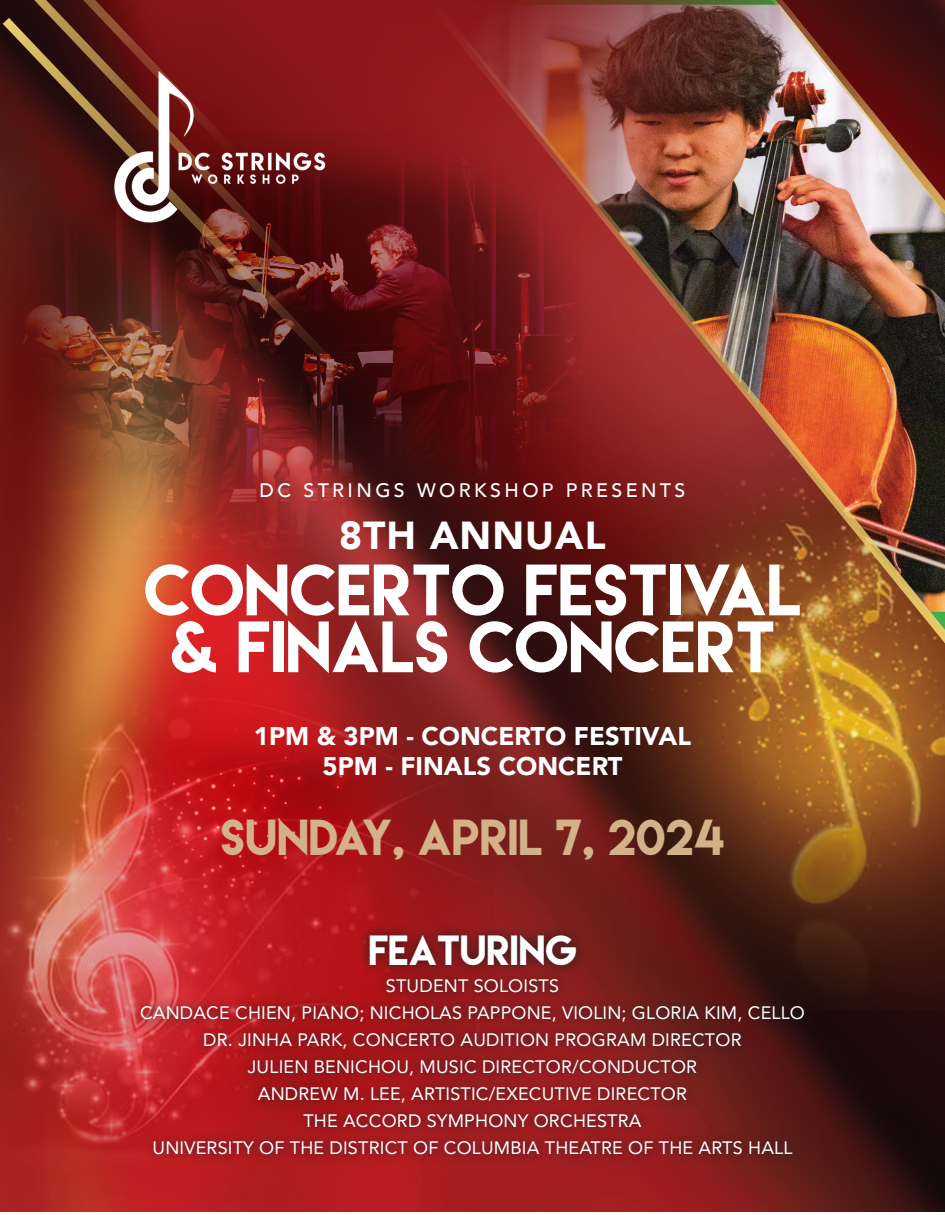
<style>
.page{position:relative;width:945px;height:1215px;background:#fff}
.page>*{position:absolute;margin:0;border:0;box-sizing:border-box;transform-origin:0 0}
.t1{font:64.5px/56.8px "Lemon Milk";color:#fff;text-align:center}
.t2{font:45px "Lemon Milk";color:#d4b289}
.t3{font:900 39px "Avenir";letter-spacing:.025em;color:#fff}
.t4{font:37.5px "Lemon Milk";color:#fff}
.t5{font:900 25.5px/30px "Avenir";color:#fff;text-align:center}
.t6{font:500 19.5px "Avenir";letter-spacing:.175em;color:#fff}
.t7{font:18px/27px "Avenir";letter-spacing:.01em;color:#fff;text-align:center}
</style>
<div class="page">
<img style="left:0;top:0;width:945px;height:1211px">
<img style="left:0;top:130px;width:426px;height:473px">
<img style="left:537px;top:653px;width:408px;height:356px">
<img style="left:0;top:610px;width:493px;height:602px">
<svg style="left:130px;top:924px;width:685px;height:241px;background:#8c1c1e"></svg>
<svg style="left:0;top:0;width:240px;height:159px;background:#631a17"></svg>
<img style="left:427px;top:0;width:518px;height:653px">
<svg style="left:3px;top:18px;width:347px;height:365px;background:#601f19"></svg>
<img style="left:70px;top:68px;width:310px;height:168px">
<p class="t6" style="left:260px;top:474px;width:427px">DC STRINGS WORKSHOP PRESENTS</p>
<h3 class="t3" style="left:339px;top:502px;width:268px">8TH ANNUAL</h3>
<h1 class="t1" style="left:144px;top:560px;width:659px">CONCERTO FESTIVAL &amp; FINALS CONCERT</h1>
<h3 class="t5" style="left:254px;top:721px;width:439px">1PM &amp; 3PM - CONCERTO FESTIVAL<br>5PM - FINALS CONCERT</h3>
<h2 class="t2" style="left:221px;top:806px;width:505px">SUNDAY, APRIL 7, 2024</h2>
<h3 class="t4" style="left:368px;top:925px;width:210px">FEATURING</h3>
<p class="t7" style="left:140px;top:972px;width:666px">STUDENT SOLOISTS<br>CANDACE CHIEN, PIANO; NICHOLAS PAPPONE, VIOLIN; GLORIA KIM, CELLO DR. JINHA PARK, CONCERTO AUDITION PROGRAM DIRECTOR<br>JULIEN BENICHOU, MUSIC DIRECTOR/CONDUCTOR<br>ANDREW M. LEE, ARTISTIC/EXECUTIVE DIRECTOR<br>THE ACCORD SYMPHONY ORCHESTRA<br>UNIVERSITY OF THE DISTRICT OF COLUMBIA THEATRE OF THE ARTS HALL</p>
</div>
